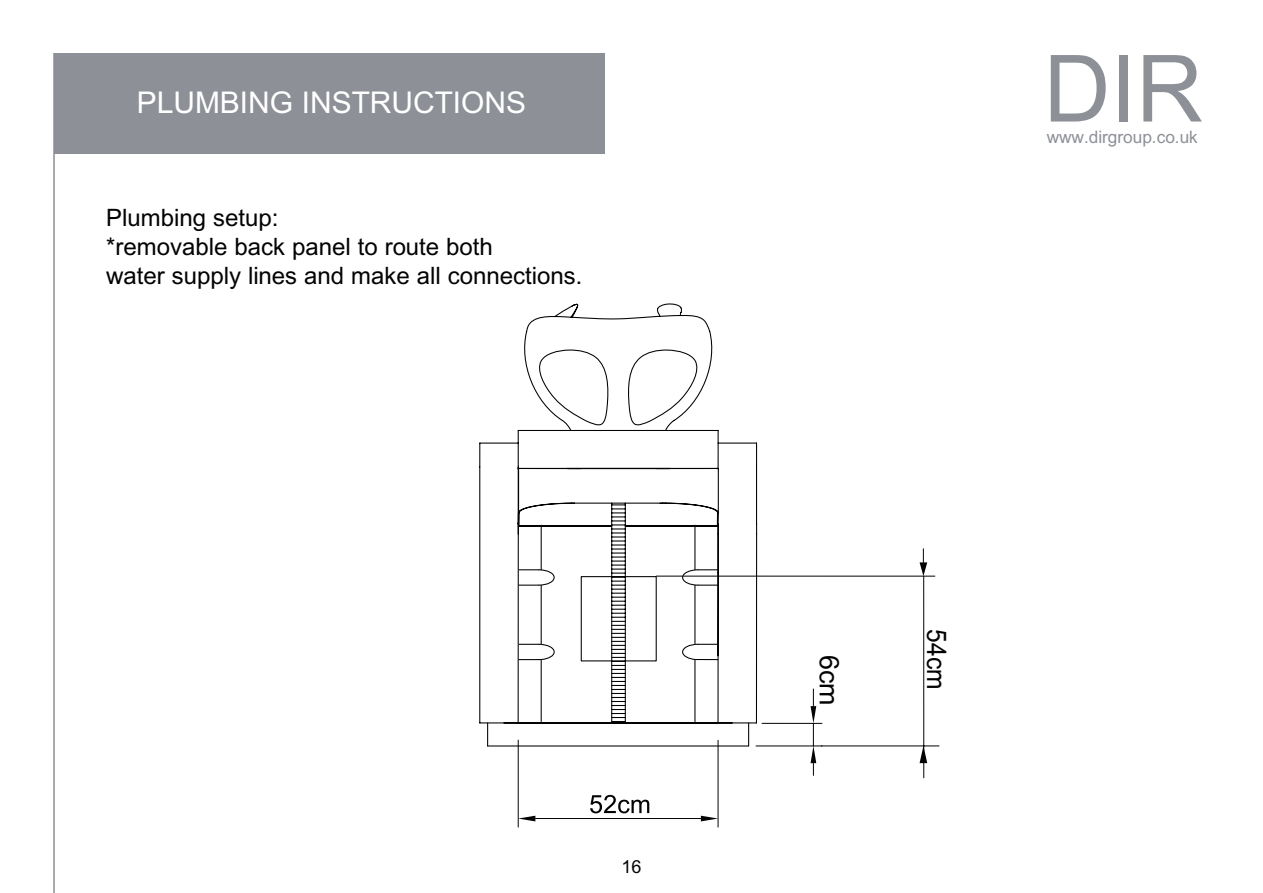
<style>
.page{position:relative;width:1263px;height:893px;background:#fff}
.page>*{position:absolute;margin:0;border:0;box-sizing:border-box;transform-origin:0 0}
.t1{font:93px "+Arial";color:#8d9097}
.t2{font:30px "+Arial";color:#fff}
.t3{font:27px "+Arial";color:#030303;scale:.92 1}
.t4{font:27px "+Arial";color:#030303}
.t5{font:24px/28.8px "+Arial";color:#030303}
.t6{font:18px "+Arial";color:#030303}
.t7{font:17.25px "+Arial";color:#8d9097}
</style>
<div class="page">
<div style="left:54px;top:53px;width:551px;height:101px;background:#8d9097"></div>
<hr style="left:53px;top:53px;width:2px;height:840px;background:#8d9097">
<svg style="left:479px;top:442px;width:279px;height:305px"></svg>
<hr style="left:762px;top:723px;width:60px;height:1px;background:#030303">
<hr style="left:756px;top:746px;width:66px;height:1px;background:#030303">
<svg style="left:810px;top:689px;width:6px;height:86px"></svg>
<svg style="left:487px;top:303px;width:263px;height:444px"></svg>
<hr style="left:518px;top:740px;width:1px;height:87px;background:#030303">
<hr style="left:718px;top:740px;width:1px;height:87px;background:#030303">
<hr style="left:535px;top:818px;width:166px;height:1px;background:#030303">
<svg style="left:518px;top:816px;width:17px;height:5px"></svg>
<svg style="left:701px;top:816px;width:17px;height:5px"></svg>
<svg style="left:590px;top:795px;width:59px;height:18px"></svg>
<hr style="left:821px;top:746px;width:118px;height:1px;background:#030303">
<hr style="left:923px;top:576px;width:1px;height:202px;background:#030303">
<hr style="left:656px;top:576px;width:279px;height:1px;background:#030303">
<svg style="left:919px;top:549px;width:8px;height:27px"></svg>
<svg style="left:919px;top:746px;width:8px;height:17px"></svg>
<svg style="left:519px;top:569px;width:36px;height:17px"></svg>
<svg style="left:519px;top:643px;width:36px;height:18px"></svg>
<svg style="left:681px;top:569px;width:37px;height:17px"></svg>
<svg style="left:681px;top:643px;width:37px;height:18px"></svg>
<p class="t2" style="left:137px;top:82px;width:391px">PLUMBING INSTRUCTIONS</p>
<p class="t5" style="left:106px;top:204px;width:477px">Plumbing setup:<br>*removable back panel to route both<br>water supply lines and make all connections.</p>
<p class="t6" style="left:621px;top:854px;width:21px">16</p>
<h1 class="t1" style="left:1043px;top:25px;width:161px">DIR</h1>
<p class="t7" style="left:1047px;top:125px;width:153px">www.dirgroup.co.uk</p>
<p class="t4" style="left:848px;top:655px;width:52px;rotate:90deg">6cm</p>
<p class="t3" style="left:955px;top:629px;width:67px;rotate:90deg">54cm</p>
</div>
